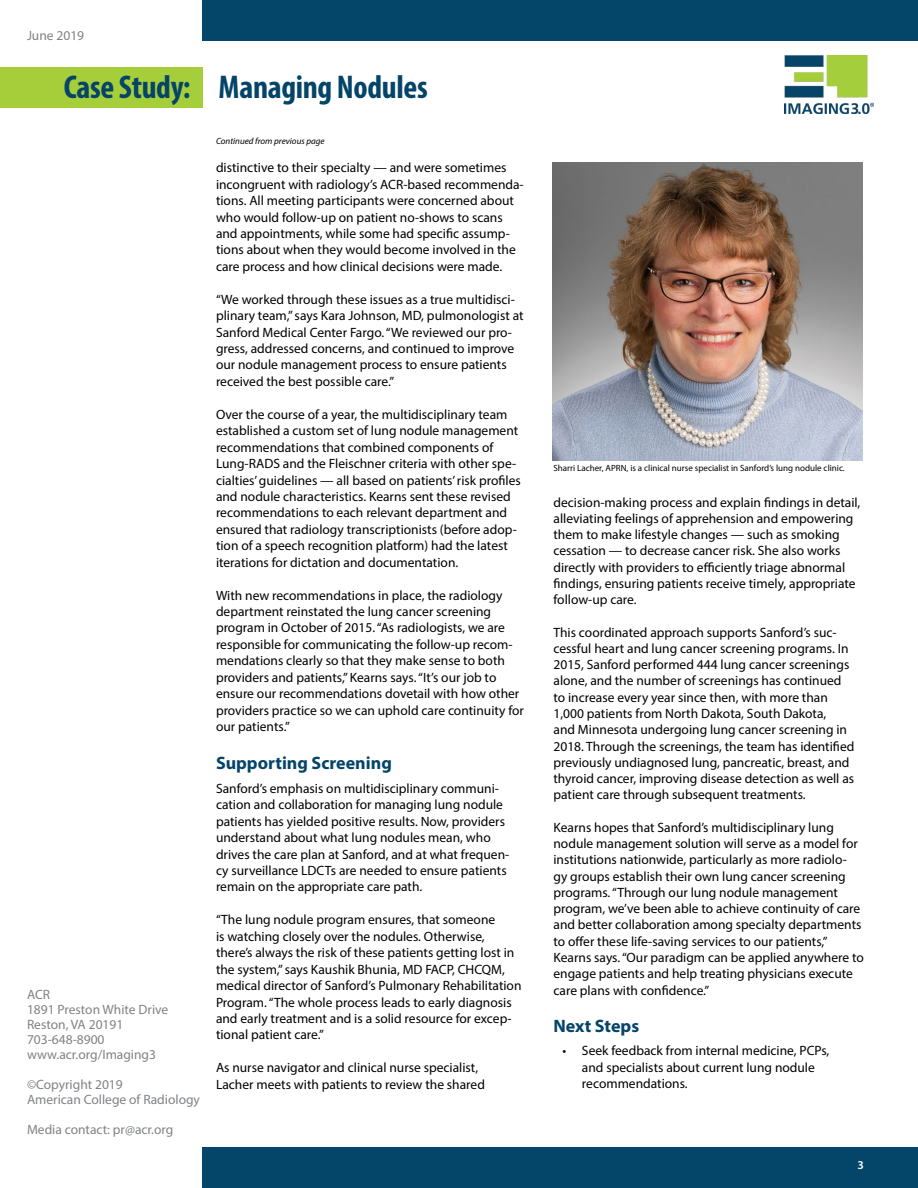
<style>
.page{position:relative;width:918px;height:1188px;background:#fff}
.page>*{position:absolute;margin:0;border:0;box-sizing:border-box;transform-origin:0 0}
.t1{font:700 condensed 33px "Myriad Pro";letter-spacing:-.01em;color:#054469}
.t2{font:700 18px "Myriad Pro";color:#054469}
.t3{font:13.5px/16.5px "Myriad Pro";color:#000}
.t4{font:13.5px/15px "Myriad Pro";color:#808285}
.t5{font:600 12px "Myriad Pro";color:#fff}
.t6{font:9px "Myriad Pro";color:#000}
.t7{font:italic 9px "Myriad Pro";color:#000}
</style>
<div class="page">
<div style="left:202px;top:0;width:716px;height:40px;background:#04456a"></div>
<div style="left:0;top:68px;width:202px;height:40px;background:#a6ce3a"></div>
<div style="left:202px;top:1148px;width:716px;height:40px;background:#04456a"></div>
<img style="left:785px;top:55px;width:88px;height:58px">
<img style="left:553px;top:162px;width:310px;height:298px">
<p class="t4" style="left:27px;top:28px;width:59px">June 2019</p>
<h1 class="t1" style="left:64px;top:67px;width:365px">Case Study: Managing Nodules</h1>
<p class="t4" style="left:27px;top:987px;width:143px">ACR<br>1891 Preston White Drive<br>Reston, VA 20191<br>703-648-8900 www.acr.org/Imaging3</p>
<p class="t4" style="left:27px;top:1077px;width:175px">©Copyright 2019<br>American College of Radiology</p>
<p class="t4" style="left:27px;top:1122px;width:148px">Media contact: pr@acr.org</p>
<p class="t7" style="left:216px;top:136px;width:110px">Continued from previous page</p>
<p class="t3" style="left:216px;top:159px;width:309px">distinctive to their specialty — and were sometimes incongruent with radiology’s ACR-based recommenda&shy;tions. All meeting participants were concerned about who would follow-up on patient no-shows to scans and appointments, while some had specific assump&shy;tions about when they would become involved in the care process and how clinical decisions were made.</p>
<p class="t3" style="left:216px;top:291px;width:309px">“We worked through these issues as a true multidisci&shy;plinary team,” says Kara Johnson, MD, pulmonologist at Sanford Medical Center Fargo. “We reviewed our pro&shy;gress, addressed concerns, and continued to improve our nodule management process to ensure patients received the best possible care.”</p>
<p class="t3" style="left:216px;top:406px;width:306px">Over the course of a year, the multidisciplinary team established a custom set of lung nodule management recommendations that combined components of Lung-RADS and the Fleischner criteria with other spe&shy;cialties’ guidelines — all based on patients’ risk profiles and nodule characteristics. Kearns sent these revised recommendations to each relevant department and ensured that radiology transcriptionists (before adop&shy;tion of a speech recognition platform) had the latest iterations for dictation and documentation.</p>
<p class="t3" style="left:216px;top:587px;width:309px">With new recommendations in place, the radiology department reinstated the lung cancer screening program in October of 2015. “As radiologists, we are responsible for communicating the follow-up recom&shy;mendations clearly so that they make sense to both providers and patients,” Kearns says. “It’s our job to ensure our recommendations dovetail with how other providers practice so we can uphold care continuity for our patients.”</p>
<h2 class="t2" style="left:216px;top:752px;width:177px">Supporting Screening</h2>
<p class="t3" style="left:216px;top:780px;width:295px">Sanford’s emphasis on multidisciplinary communi&shy;cation and collaboration for managing lung nodule patients has yielded positive results. Now, providers understand about what lung nodules mean, who drives the care plan at Sanford, and at what frequen&shy;cy surveillance LDCTs are needed to ensure patients remain on the appropriate care path.</p>
<p class="t3" style="left:216px;top:911px;width:307px">“The lung nodule program ensures, that someone<br>is watching closely over the nodules. Otherwise, there’s always the risk of these patients getting lost in the system,” says Kaushik Bhunia, MD FACP, CHCQM, medical director of Sanford’s Pulmonary Rehabilitation Program. “The whole process leads to early diagnosis and early treatment and is a solid resource for excep&shy;tional patient care.”</p>
<p class="t3" style="left:216px;top:1059px;width:270px">As nurse navigator and clinical nurse specialist,<br>Lacher meets with patients to review the shared</p>
<p class="t6" style="left:553px;top:463px;width:293px">Sharri Lacher, APRN, is a clinical nurse specialist in Sanford’s lung nodule clinic.</p>
<p class="t3" style="left:554px;top:494px;width:308px">decision-making process and explain findings in detail, alleviating feelings of apprehension and empowering them to make lifestyle changes — such as smoking cessation — to decrease cancer risk. She also works directly with providers to efficiently triage abnormal findings, ensuring patients receive timely, appropriate follow-up care.</p>
<p class="t3" style="left:554px;top:624px;width:302px">This coordinated approach supports Sanford’s suc&shy;cessful heart and lung cancer screening programs. In 2015, Sanford performed 444 lung cancer screenings alone, and the number of screenings has continued to increase every year since then, with more than 1,000 patients from North Dakota, South Dakota,<br>and Minnesota undergoing lung cancer screening in 2018. Through the screenings, the team has identified previously undiagnosed lung, pancreatic, breast, and thyroid cancer, improving disease detection as well as patient care through subsequent treatments.</p>
<p class="t3" style="left:554px;top:819px;width:312px">Kearns hopes that Sanford’s multidisciplinary lung nodule management solution will serve as a model for institutions nationwide, particularly as more radiolo&shy;gy groups establish their own lung cancer screening programs. “Through our lung nodule management program, we’ve been able to achieve continuity of care and better collaboration among specialty departments to offer these life-saving services to our patients,” Kearns says. “Our paradigm can be applied anywhere to engage patients and help treating physicians execute care plans with confidence.”</p>
<h2 class="t2" style="left:554px;top:1015px;width:87px">Next Steps</h2>
<p class="t3" style="left:582px;top:1043px;width:249px;text-indent:-19px">• Seek feedback from internal medicine, PCPs, and specialists about current lung nodule recommendations.</p>
<p class="t5" style="left:858px;top:1157px;width:8px">3</p>
</div>
